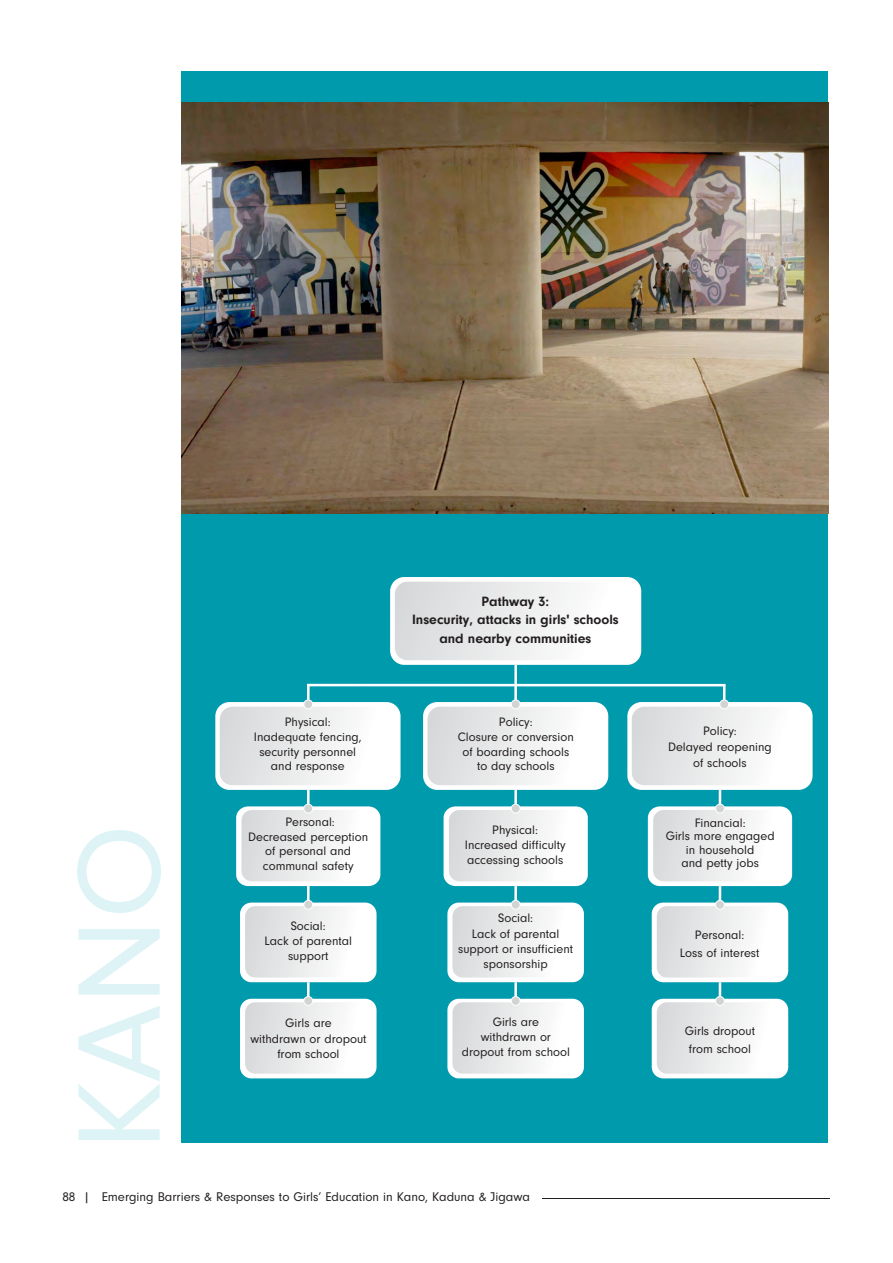
<style>
.page{position:relative;width:893px;height:1263px;background:#fff}
.page>*{position:absolute;margin:0;border:0;box-sizing:border-box;transform-origin:0 0}
.t1{font:121.5px "Neuzeit Gro";color:rgb(86 197 208/.2);scale:1.04 1}
.t2{font:700 13.95px/18.5px "Neuzeit Gro";color:#231f20;text-align:center}
.t3{font:13.05px "Neuzeit Gro";color:#231f20}
.t4{font:12.75px/14.9px "Neuzeit Gro";color:#231f20;text-align:center}
</style>
<div class="page">
<div style="left:181px;top:71px;width:647px;height:1072px;background:#009aad"></div>
<div style="left:236px;top:806px;width:144px;height:80px;background:#fff;border-radius:12px"></div>
<div style="left:241px;top:810px;width:134px;height:71px;background:linear-gradient(to right,#d7d8da,#fff);border-radius:11px"></div>
<div style="left:390px;top:577px;width:251px;height:88px;background:#fff;border-radius:14px"></div>
<div style="left:395px;top:582px;width:241px;height:78px;background:linear-gradient(to right,#d7d8da,#fff);border-radius:13px"></div>
<div style="left:215px;top:702px;width:186px;height:88px;background:#fff;border-radius:14px"></div>
<div style="left:220px;top:707px;width:176px;height:78px;background:linear-gradient(to right,#d7d8da,#fff);border-radius:13px"></div>
<div style="left:423px;top:702px;width:185px;height:88px;background:#fff;border-radius:14px"></div>
<div style="left:427px;top:707px;width:177px;height:78px;background:linear-gradient(to right,#d7d8da,#fff);border-radius:13px"></div>
<div style="left:627px;top:702px;width:186px;height:88px;background:#fff;border-radius:14px"></div>
<div style="left:632px;top:707px;width:176px;height:78px;background:linear-gradient(to right,#d7d8da,#fff);border-radius:13px"></div>
<hr style="left:514px;top:665px;width:3px;height:39px;background:#fff">
<hr style="left:307px;top:684px;width:418px;height:2px;background:#fff">
<hr style="left:307px;top:685px;width:3px;height:19px;background:#fff">
<svg style="left:723px;top:686px;width:2px;height:14px"></svg>
<div style="left:304px;top:700px;width:9px;height:9px;background:#d1d3d4;border:1px solid #fff;border-radius:50%"></div>
<div style="left:511px;top:700px;width:9px;height:9px;background:#d1d3d4;border:1px solid #fff;border-radius:50%"></div>
<div style="left:720px;top:700px;width:9px;height:9px;background:#d1d3d4;border:1px solid #fff;border-radius:50%"></div>
<hr style="left:307px;top:790px;width:3px;height:18px;background:#fff">
<div style="left:304px;top:804px;width:9px;height:9px;background:#d1d3d4;border:1px solid #fff;border-radius:50%"></div>
<div style="left:240px;top:902px;width:137px;height:80px;background:#fff;border-radius:11px"></div>
<div style="left:245px;top:906px;width:127px;height:71px;background:linear-gradient(to right,#d7d8da,#fff);border-radius:10px"></div>
<hr style="left:307px;top:886px;width:3px;height:18px;background:#fff">
<div style="left:304px;top:900px;width:9px;height:9px;background:#d1d3d4;border:1px solid #fff;border-radius:50%"></div>
<div style="left:444px;top:806px;width:144px;height:80px;background:#fff;border-radius:12px"></div>
<div style="left:449px;top:810px;width:134px;height:71px;background:linear-gradient(to right,#d7d8da,#fff);border-radius:11px"></div>
<hr style="left:514px;top:790px;width:3px;height:18px;background:#fff">
<div style="left:511px;top:804px;width:9px;height:9px;background:#d1d3d4;border:1px solid #fff;border-radius:50%"></div>
<div style="left:447px;top:902px;width:137px;height:80px;background:#fff;border-radius:11px"></div>
<div style="left:452px;top:906px;width:127px;height:71px;background:linear-gradient(to right,#d7d8d9,#fff);border-radius:10px"></div>
<hr style="left:514px;top:886px;width:3px;height:18px;background:#fff">
<div style="left:511px;top:900px;width:9px;height:9px;background:#d1d3d4;border:1px solid #fff;border-radius:50%"></div>
<div style="left:648px;top:806px;width:144px;height:80px;background:#fff;border-radius:12px"></div>
<div style="left:653px;top:810px;width:134px;height:71px;background:linear-gradient(to right,#d7d8da,#fff);border-radius:11px"></div>
<svg style="left:719px;top:790px;width:2px;height:14px"></svg>
<div style="left:715px;top:804px;width:10px;height:9px;background:#d1d3d4;border:1px solid #fff;border-radius:50%"></div>
<div style="left:652px;top:902px;width:136px;height:80px;background:#fff;border-radius:11px"></div>
<div style="left:657px;top:906px;width:126px;height:71px;background:linear-gradient(to right,#d7d8da,#fff);border-radius:10px"></div>
<svg style="left:719px;top:886px;width:2px;height:14px"></svg>
<div style="left:715px;top:900px;width:10px;height:9px;background:#d1d3d4;border:1px solid #fff;border-radius:50%"></div>
<div style="left:240px;top:999px;width:137px;height:79px;background:#fff;border-radius:11px"></div>
<div style="left:245px;top:1002px;width:127px;height:72px;background:linear-gradient(to right,#d7d8da,#fff);border-radius:10px"></div>
<hr style="left:307px;top:982px;width:3px;height:18px;background:#fff">
<div style="left:304px;top:996px;width:9px;height:9px;background:#d1d3d4;border:1px solid #fff;border-radius:50%"></div>
<div style="left:447px;top:999px;width:137px;height:79px;background:#fff;border-radius:11px"></div>
<div style="left:452px;top:1002px;width:127px;height:72px;background:linear-gradient(to right,#d7d8da,#fff);border-radius:10px"></div>
<hr style="left:514px;top:982px;width:3px;height:18px;background:#fff">
<div style="left:511px;top:996px;width:9px;height:9px;background:#d1d3d4;border:1px solid #fff;border-radius:50%"></div>
<div style="left:652px;top:999px;width:136px;height:79px;background:#fff;border-radius:11px"></div>
<div style="left:657px;top:1002px;width:126px;height:72px;background:linear-gradient(to right,#d7d8da,#fff);border-radius:10px"></div>
<svg style="left:719px;top:982px;width:2px;height:14px"></svg>
<div style="left:715px;top:996px;width:10px;height:9px;background:#d1d3d4;border:1px solid #fff;border-radius:50%"></div>
<img style="left:181px;top:103px;width:648px;height:411px">
<hr style="left:542px;top:1198px;width:288px;height:1px;background:#231f20">
<p class="t2" style="left:412px;top:593px;width:208px">Pathway 3:<br>Insecurity, attacks in girls' schools and nearby communities</p>
<h1 class="t1" style="left:70px;top:1150px;width:315px;rotate:-90deg">KANO</h1>
<p class="t4" style="left:254px;top:715px;width:109px">Physical:<br>Inadequate fencing, security personnel and response</p>
<p class="t4" style="left:458px;top:715px;width:117px">Policy:<br>Closure or conversion of boarding schools to day schools</p>
<p class="t4" style="left:668px;top:723px;width:105px;line-height:16.2px">Policy:<br>Delayed reopening of schools</p>
<p class="t4" style="left:248px;top:815px;width:121px">Personal:<br>Decreased perception of personal and communal safety</p>
<p class="t4" style="left:264px;top:919px;width:89px">Social:<br>Lack of parental support</p>
<p class="t4" style="left:465px;top:823px;width:102px">Physical:<br>Increased difficulty accessing schools</p>
<p class="t4" style="left:666px;top:817px;width:110px;line-height:13.5px">Financial:<br>Girls more engaged in household<br>and petty jobs</p>
<p class="t4" style="left:458px;top:911px;width:116px;line-height:15.5px">Social:<br>Lack of parental support or insufficient sponsorship</p>
<p class="t4" style="left:680px;top:927px;width:81px;line-height:17.5px">Personal:<br>Loss of interest</p>
<p class="t4" style="left:250px;top:1017px;width:117px;line-height:15.5px">Girls are<br>withdrawn or dropout from school</p>
<p class="t4" style="left:462px;top:1015px;width:110px">Girls are<br>withdrawn or dropout from school</p>
<p class="t4" style="left:685px;top:1023px;width:72px;line-height:17.5px">Girls dropout from school</p>
<p class="t3" style="left:62px;top:1192px;width:469px">88 | Emerging Barriers &amp; Responses to Girls’ Education in Kano, Kaduna &amp; Jigawa</p>
</div>
